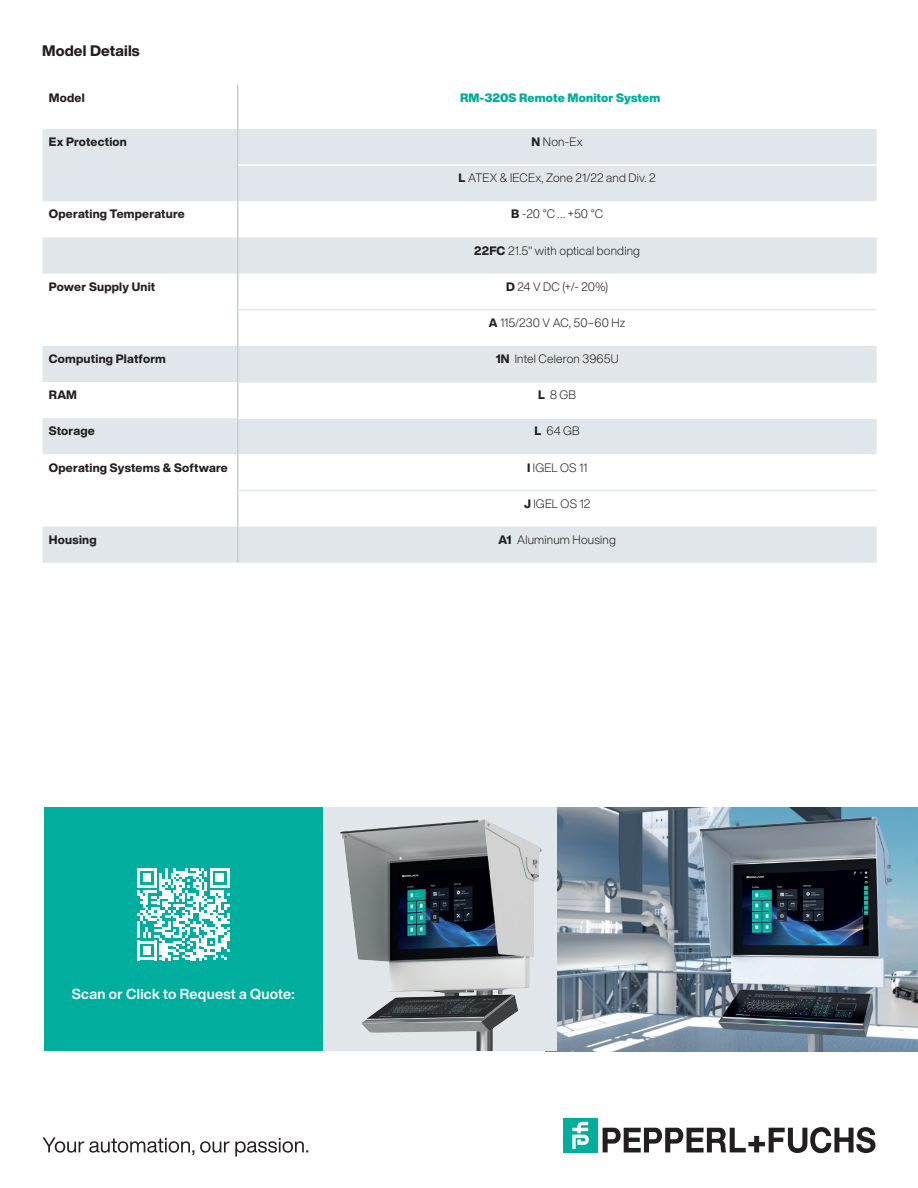
<style>
.page{position:relative;width:918px;height:1188px;background:#fff}
.page>*{position:absolute;margin:0;border:0;box-sizing:border-box;transform-origin:0 0}
.Subhead_10_pt__Schwarz{font:800 15px "Helvetica Now Display";letter-spacing:.01em;color:#231f20}
.t1{font:700 14.25px "Helvetica Now Display";letter-spacing:.02em;color:#fff}
.t2{font:300 12px "Helvetica Now Display";letter-spacing:.015em;color:#231f20}
.t3{font:800 12px "Helvetica Now Display";letter-spacing:.02em;color:#231f20}
.t4{font:900 12px "Helvetica Now Display";letter-spacing:.005em;color:#00ae9d}
.s1{font-weight:800}
</style>
<div class="page">
<svg style="left:43px;top:129px;width:834px;height:434px"></svg>
<hr style="left:237px;top:85px;width:1px;height:44px;background:#c6cfd6">
<hr style="left:237px;top:129px;width:1px;height:36px;background:#c6cfd6">
<hr style="left:237px;top:165px;width:1px;height:36px;background:#c6cfd6">
<hr style="left:237px;top:201px;width:1px;height:36px;background:#c6cfd6">
<hr style="left:237px;top:237px;width:1px;height:37px;background:#c6cfd6">
<hr style="left:237px;top:274px;width:1px;height:36px;background:#c6cfd6">
<hr style="left:237px;top:310px;width:1px;height:36px;background:#c6cfd6">
<hr style="left:237px;top:346px;width:1px;height:36px;background:#c6cfd6">
<hr style="left:237px;top:382px;width:1px;height:36px;background:#c6cfd6">
<hr style="left:237px;top:418px;width:1px;height:36px;background:#c6cfd6">
<hr style="left:237px;top:454px;width:1px;height:36px;background:#c6cfd6">
<hr style="left:237px;top:490px;width:1px;height:37px;background:#c6cfd6">
<hr style="left:238px;top:164px;width:639px;height:2px;background:#fff">
<hr style="left:238px;top:417px;width:639px;height:2px;background:#fff">
<hr style="left:238px;top:490px;width:639px;height:1px;background:#e1e6ea">
<hr style="left:238px;top:309px;width:639px;height:1px;background:#e1e6ea">
<hr style="left:237px;top:527px;width:1px;height:36px;background:#c6cfd6">
<hr style="left:238px;top:381px;width:639px;height:2px;background:#e1e6ea">
<img style="left:557px;top:808px;width:361px;height:243px">
<div style="left:301px;top:808px;width:256px;height:243px;background:#e1e6ea"></div>
<img style="left:340px;top:819px;width:202px;height:232px">
<div style="left:44px;top:808px;width:279px;height:243px;background:#00ae9d"></div>
<svg style="left:137px;top:868px;width:92px;height:92px"></svg>
<svg style="left:43px;top:1137px;width:265px;height:20px"></svg>
<svg style="left:603px;top:1127px;width:273px;height:26px"></svg>
<div style="left:564px;top:1118px;width:34px;height:34px;background:#00ae9d"></div>
<svg style="left:572px;top:1122px;width:17px;height:27px"></svg>
<p class="Subhead_10_pt__Schwarz" style="left:42px;top:40px;width:99px">Model Details</p>
<p class="t3" style="left:49px;top:89px;width:37px">Model</p>
<p class="t4" style="left:460px;top:89px;width:202px">RM-320S Remote Monitor System</p>
<p class="t3" style="left:49px;top:134px;width:79px">Ex Protection</p>
<p class="t2" style="left:532px;top:134px;width:52px"><span class="s1">N</span> Non-Ex</p>
<p class="t2" style="left:459px;top:170px;width:199px"><span class="s1">L</span> ATEX &amp; IECEx, Zone 21/22 and Div. 2</p>
<p class="t3" style="left:49px;top:206px;width:138px">Operating Temperature</p>
<p class="t2" style="left:511px;top:206px;width:93px"><span class="s1">B</span> -20 °C … +50 °C</p>
<p class="t2" style="left:474px;top:242px;width:167px"><span class="s1">22FC</span> 21.5" with optical bonding</p>
<p class="t3" style="left:49px;top:278px;width:108px">Power Supply Unit</p>
<p class="t2" style="left:506px;top:278px;width:104px"><span class="s1">D</span> 24 V DC (+/- 20%)</p>
<p class="t2" style="left:489px;top:315px;width:138px"><span class="s1">A</span> 115/230 V AC, 50–60 Hz</p>
<p class="t3" style="left:49px;top:350px;width:119px">Computing Platform</p>
<p class="t2" style="left:496px;top:351px;width:124px"><span class="s1">1N</span> Intel Celeron 3965U</p>
<p class="t3" style="left:49px;top:387px;width:30px">RAM</p>
<p class="t2" style="left:538px;top:387px;width:39px"><span class="s1">L</span> 8 GB</p>
<p class="t3" style="left:49px;top:423px;width:47px">Storage</p>
<p class="t2" style="left:535px;top:423px;width:47px"><span class="s1">L</span> 64 GB</p>
<p class="t3" style="left:49px;top:459px;width:181px">Operating Systems &amp; Software</p>
<p class="t2" style="left:527px;top:459px;width:62px"><span class="s1">I</span> IGEL OS 11</p>
<p class="t2" style="left:524px;top:495px;width:68px"><span class="s1">J</span> IGEL OS 12</p>
<p class="t3" style="left:49px;top:531px;width:49px">Housing</p>
<p class="t2" style="left:498px;top:531px;width:119px"><span class="s1">A1</span> Aluminum Housing</p>
<p class="t1" style="left:72px;top:984px;width:224px">Scan or Click to Request a Quote:</p>
</div>
